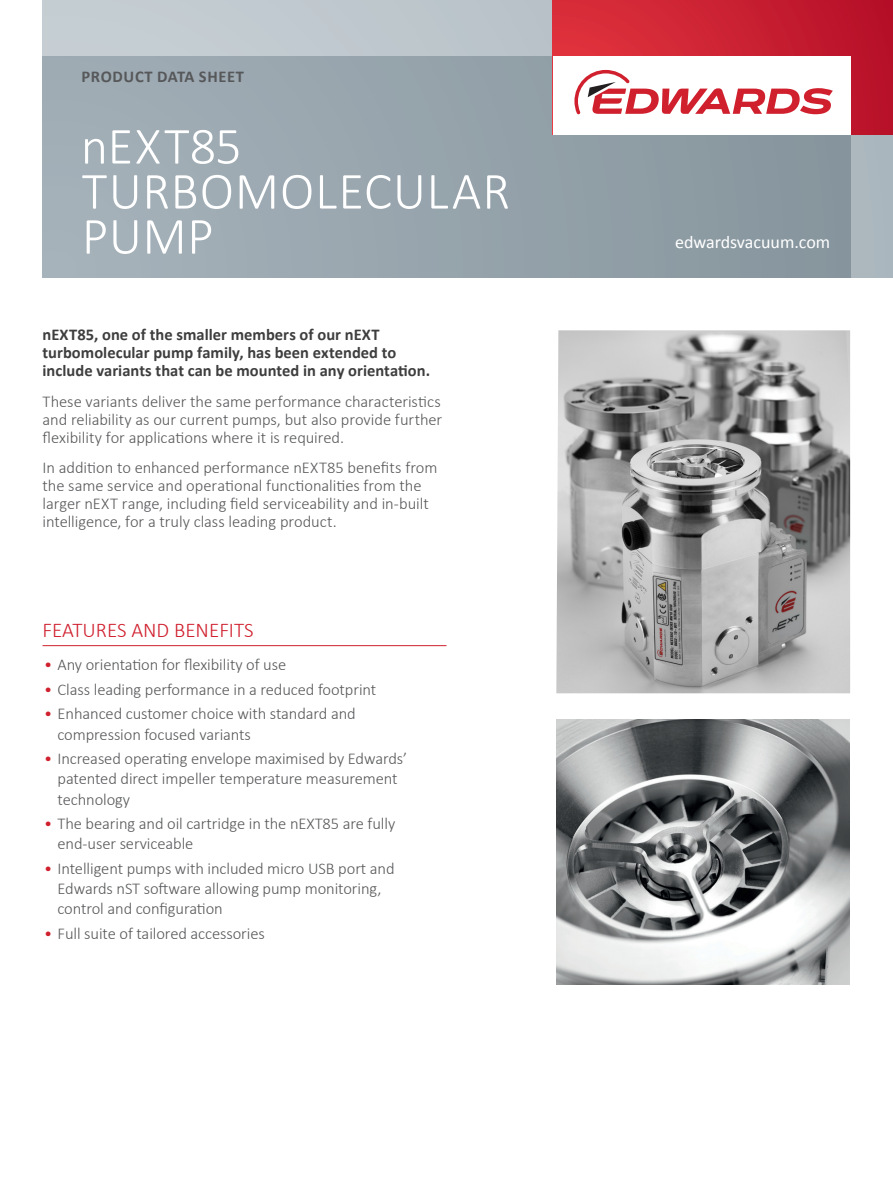
<style>
.page{position:relative;width:893px;height:1191px;background:#fff}
.page>*{position:absolute;margin:0;border:0;box-sizing:border-box;transform-origin:0 0}
.Head{font:300 52.5px/45px "Calibri";letter-spacing:.015em;color:#fff}
.SubHead_Rule_Under{font:300 21px "Calibri";color:#d0202e}
.t1{font:18px "Calibri";color:#fff}
.Body{font:300 16.5px/20.2px "Calibri";letter-spacing:-.005em;color:#57585a}
.Body_Bold{font:700 16.5px/18px "Calibri";color:#3e3e3f}
.Sheet_type{font:700 16.5px "Calibri";letter-spacing:.04em;color:#57585a}
.s1{color:#d0202e}
</style>
<div class="page">
<svg style="left:43px;top:0;width:850px;height:278px;background:#bbc4ca"></svg>
<div style="left:43px;top:57px;width:807px;height:221px;background:linear-gradient(to right,#a5b1b9,#87959d)"></div>
<svg style="left:553px;top:0;width:340px;height:134px;background:#c92235"></svg>
<div style="left:553px;top:57px;width:297px;height:77px;background:#fff"></div>
<svg style="left:574px;top:70px;width:259px;height:44px"></svg>
<img style="left:556px;top:330px;width:294px;height:363px">
<img style="left:556px;top:720px;width:293px;height:264px">
<hr style="left:43px;top:645px;width:403px;height:1px;background:#d0202e">
<p class="Sheet_type" style="left:82px;top:66px;width:164px">PRODUCT DATA SHEET</p>
<p class="Head" style="left:81px;top:123px;width:163px">nEXT85</p>
<p class="Head" style="left:82px;top:168px;width:430px">TURBOMOLECULAR<br>PUMP</p>
<p class="Body_Bold" style="left:43px;top:325px;width:389px">nEXT85, one of the smaller members of our nEXT turbomolecular pump family, has been extended to include variants that can be mounted in any orientation.</p>
<p class="Body" style="left:43px;top:392px;width:401px;line-height:18px;text-align:justify">These variants deliver the same performance characteristics and reliability as our current pumps, but also provide further flexibility for applications where it is required.</p>
<p class="Body" style="left:43px;top:459px;width:397px;line-height:18px">In addition to enhanced performance nEXT85 benefits from the same service and operational functionalities from the larger nEXT range, including field serviceability and in-built intelligence, for a truly class leading product.</p>
<p class="SubHead_Rule_Under" style="left:43px;top:617px;width:213px">FEATURES AND BENEFITS</p>
<p class="Body" style="left:44px;top:654px;width:244px"><span class="s1">•</span> Any orientation for flexibility of use</p>
<p class="Body" style="left:44px;top:679px;width:334px"><span class="s1">•</span> Class leading performance in a reduced footprint</p>
<p class="Body" style="left:58px;top:703px;width:300px;text-indent:-14px"><span class="s1">•</span> Enhanced customer choice with standard and compression focused variants</p>
<p class="Body" style="left:58px;top:748px;width:351px;text-indent:-14px"><span class="s1">•</span> Increased operating envelope maximised by Edwards’ patented direct impeller temperature measurement technology</p>
<p class="Body" style="left:58px;top:813px;width:339px;text-indent:-14px"><span class="s1">•</span> The bearing and oil cartridge in the nEXT85 are fully end-user serviceable</p>
<p class="Body" style="left:58px;top:858px;width:339px;text-indent:-14px"><span class="s1">•</span> Intelligent pumps with included micro USB port and<br>Edwards nST software allowing pump monitoring, control and configuration</p>
<p class="Body" style="left:44px;top:923px;width:222px"><span class="s1">•</span> Full suite of tailored accessories</p>
<p class="t1" style="left:675px;top:231px;width:157px">edwardsvacuum.com</p>
</div>
